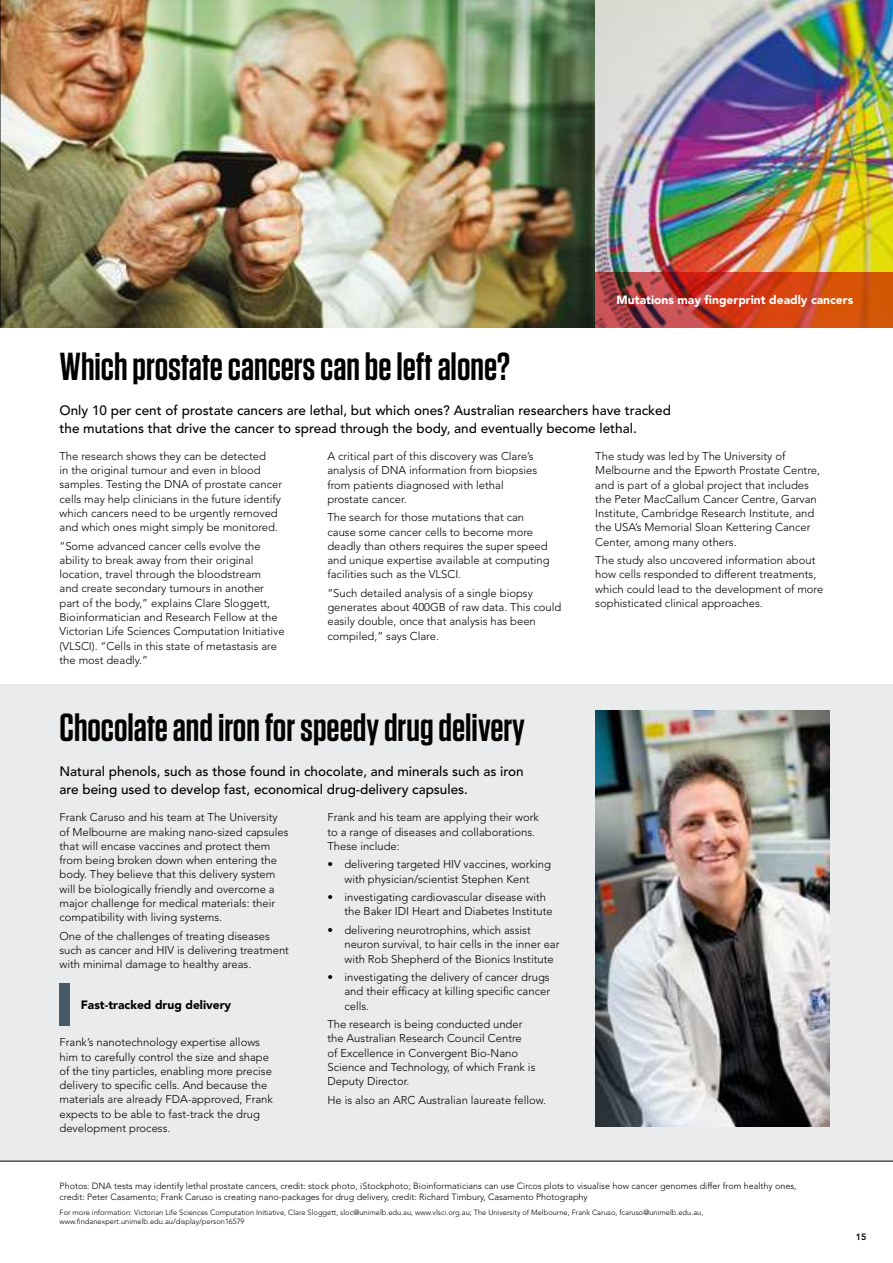
<style>
.page{position:relative;width:893px;height:1263px;background:#fff}
.page>*{position:absolute;margin:0;border:0;box-sizing:border-box;transform-origin:0 0}
.t1{font:600 39px "Tungsten";color:#000}
.t2{font:500 13.5px/18px "Avenir";color:#000}
.t3{font:900 12px "Avenir";color:#fff}
.t4{font:900 12px "Avenir";color:#000}
.t5{font:300 11.25px/14.2px "Avenir";color:#000}
.t6{font:300 9px/10.5px "Avenir";color:#000}
.t7{font:800 9px "Avenir";color:#000}
.t8{font:300 7.5px/9px "Avenir";color:#000}
</style>
<div class="page">
<img style="left:1px;top:0;width:892px;height:327px">
<div style="left:0;top:685px;width:893px;height:476px;background:#eaebed"></div>
<img style="left:0;top:0;width:1px;height:327px">
<img style="left:595px;top:272px;width:298px;height:55px">
<img style="left:595px;top:710px;width:234px;height:417px">
<div style="left:60px;top:983px;width:10px;height:43px;background:#465967"></div>
<hr style="left:0;top:1106px;width:1px;height:55px;background:#48c1ee">
<hr style="left:0;top:1161px;width:893px;height:1px;background:#000">
<p class="t3" style="left:617px;top:295px;width:238px">Mutations may fingerprint deadly cancers</p>
<h1 class="t1" style="left:60px;top:349px;width:452px">Which prostate cancers can be left alone?</h1>
<p class="t2" style="left:60px;top:403px;width:613px">Only 10 per cent of prostate cancers are lethal, but which ones? Australian researchers have tracked the mutations that drive the cancer to spread through the body, and eventually become lethal.</p>
<p class="t5" style="left:60px;top:450px;width:224px">The research shows they can be detected<br>in the original tumour and even in blood samples. Testing the DNA of prostate cancer cells may help clinicians in the future identify which cancers need to be urgently removed and which ones might simply be monitored.</p>
<p class="t5" style="left:60px;top:539px;width:227px">“Some advanced cancer cells evolve the ability to break away from their original location, travel through the bloodstream<br>and create secondary tumours in another part of the body,” explains Clare Sloggett, Bioinformatician and Research Fellow at the Victorian Life Sciences Computation Initiative (VLSCI). “Cells in this state of metastasis are the most deadly.”</p>
<p class="t5" style="left:327px;top:450px;width:211px">A critical part of this discovery was Clare’s analysis of DNA information from biopsies from patients diagnosed with lethal prostate cancer.</p>
<p class="t5" style="left:327px;top:511px;width:224px">The search for those mutations that can cause some cancer cells to become more deadly than others requires the super speed and unique expertise available at computing facilities such as the VLSCI.</p>
<p class="t5" style="left:327px;top:587px;width:235px">“Such detailed analysis of a single biopsy generates about 400GB of raw data. This could easily double, once that analysis has been compiled,” says Clare.</p>
<p class="t5" style="left:595px;top:450px;width:226px">The study was led by The University of Melbourne and the Epworth Prostate Centre, and is part of a global project that includes the Peter MacCallum Cancer Centre, Garvan Institute, Cambridge Research Institute, and the USA’s Memorial Sloan Kettering Cancer Center, among many others.</p>
<p class="t5" style="left:595px;top:554px;width:230px">The study also uncovered information about how cells responded to different treatments, which could lead to the development of more sophisticated clinical approaches.</p>
<h1 class="t1" style="left:60px;top:710px;width:467px">Chocolate and iron for speedy drug delivery</h1>
<p class="t2" style="left:60px;top:764px;width:466px">Natural phenols, such as those found in chocolate, and minerals such as iron are being used to develop fast, economical drug-delivery capsules.</p>
<p class="t5" style="left:60px;top:811px;width:231px">Frank Caruso and his team at The University of Melbourne are making nano-sized capsules that will encase vaccines and protect them from being broken down when entering the body. They believe that this delivery system will be biologically friendly and overcome a major challenge for medical materials: their compatibility with living systems.</p>
<p class="t5" style="left:60px;top:929px;width:231px">One of the challenges of treating diseases such as cancer and HIV is delivering treatment with minimal damage to healthy areas.</p>
<p class="t5" style="left:327px;top:811px;width:213px">Frank and his team are applying their work to a range of diseases and collaborations.<br>These include:</p>
<p class="t5" style="left:327px;top:858px;width:225px;text-align:center">• delivering targeted HIV vaccines, working with physician/scientist Stephen Kent</p>
<p class="t5" style="left:344px;top:891px;width:210px;text-indent:-17px">• investigating cardiovascular disease with the Baker IDI Heart and Diabetes Institute</p>
<p class="t5" style="left:344px;top:924px;width:217px;text-indent:-17px">• delivering neurotrophins, which assist neuron survival, to hair cells in the inner ear with Rob Shepherd of the Bionics Institute</p>
<p class="t5" style="left:344px;top:971px;width:207px;text-align:justify;text-indent:-17px">• investigating the delivery of cancer drugs and their efficacy at killing specific cancer cells.</p>
<p class="t5" style="left:327px;top:1018px;width:210px">The research is being conducted under the Australian Research Council Centre<br>of Excellence in Convergent Bio-Nano Science and Technology, of which Frank is Deputy Director.</p>
<p class="t5" style="left:327px;top:1093px;width:220px">He is also an ARC Australian laureate fellow.</p>
<p class="t4" style="left:81px;top:1000px;width:152px">Fast-tracked drug delivery</p>
<p class="t5" style="left:60px;top:1036px;width:215px">Frank’s nanotechnology expertise allows him to carefully control the size and shape of the tiny particles, enabling more precise delivery to specific cells. And because the materials are already FDA-approved, Frank expects to be able to fast-track the drug development process.</p>
<p class="t6" style="left:60px;top:1181px;width:739px">Photos: DNA tests may identify lethal prostate cancers, credit: stock photo, iStockphoto; Bioinformaticians can use Circos plots to visualise how cancer genomes differ from healthy ones, credit: Peter Casamento; Frank Caruso is creating nano-packages for drug delivery, credit: Richard Timbury, Casamento Photography</p>
<p class="t8" style="left:60px;top:1208px;width:645px">For more information: Victorian Life Sciences Computation Initiative, Clare Sloggett, sloc@unimelb.edu.au, www.vlsci.org.au; The University of Melbourne, Frank Caruso, fcaruso@unimelb.edu.au, www.findanexpert.unimelb.edu.au/display/person16579</p>
<p class="t7" style="left:856px;top:1233px;width:12px">15</p>
</div>
